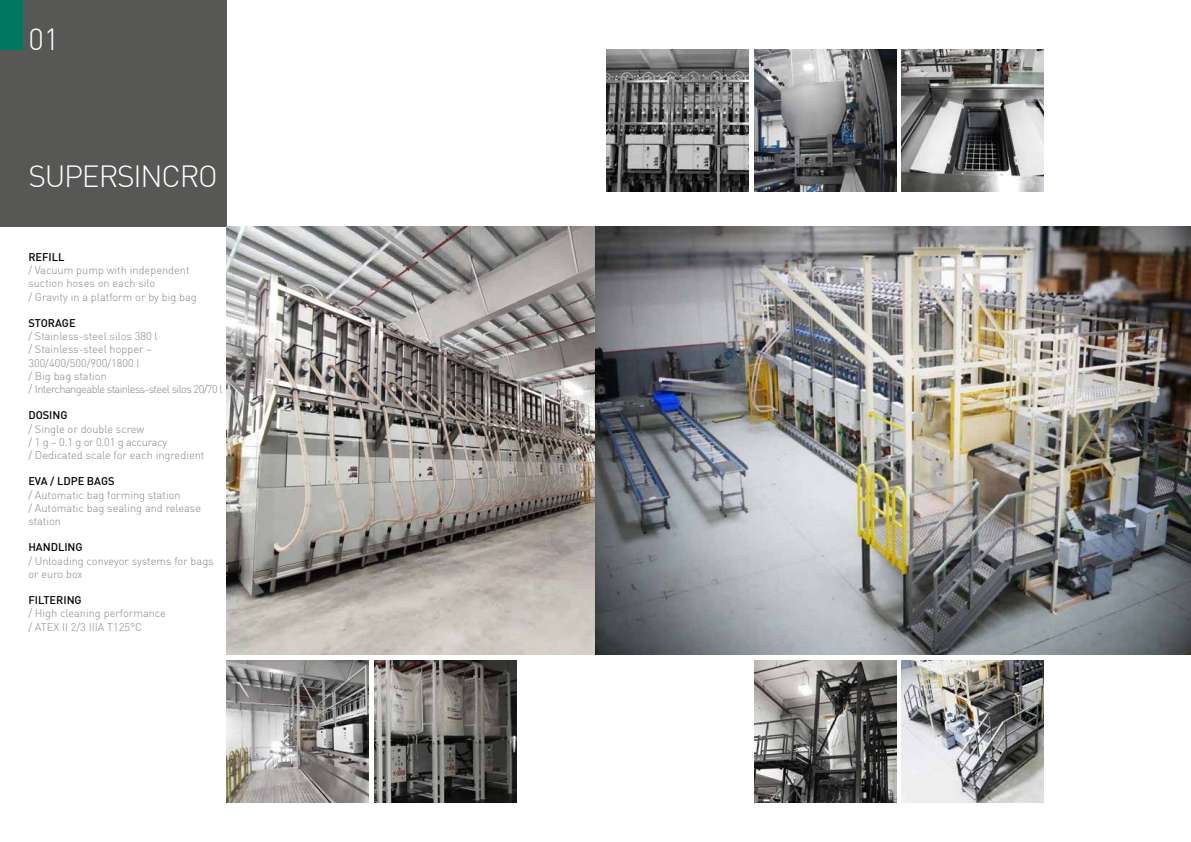
<style>
.page{position:relative;width:1191px;height:842px;background:#fff}
.page>*{position:absolute;margin:0;border:0;box-sizing:border-box;transform-origin:0 0}
.t1{font:300 30px "DIN";letter-spacing:-.04em;color:#fff}
.t2{font:300 11px/13.2px "DIN";color:#878787}
.t3{font:500 11px "DIN";color:#000}
</style>
<div class="page">
<div style="left:0;top:0;width:227px;height:227px;background:#575756"></div>
<div style="left:0;top:0;width:23px;height:50px;background:#007860"></div>
<img style="left:227px;top:227px;width:964px;height:428px">
<img style="left:374px;top:660px;width:142px;height:142px">
<img style="left:227px;top:660px;width:142px;height:142px">
<img style="left:754px;top:50px;width:142px;height:142px">
<img style="left:901px;top:50px;width:142px;height:142px">
<img style="left:607px;top:50px;width:141px;height:142px">
<img style="left:901px;top:660px;width:142px;height:142px">
<img style="left:754px;top:660px;width:142px;height:142px">
<h1 class="t1" style="left:28px;top:21px;width:32px">01</h1>
<h1 class="t1" style="left:28px;top:157px;width:191px">SUPERSINCRO</h1>
<p class="t3" style="left:28px;top:250px;width:38px">REFILL</p>
<p class="t2" style="left:28px;top:263px;width:170px">/ Vacuum pump with independent suction hoses on each silo<br>/ Gravity in a platform or by big bag</p>
<p class="t3" style="left:28px;top:316px;width:49px">STORAGE</p>
<p class="t2" style="left:28px;top:329px;width:196px">/ Stainless-steel silos 380 l<br>/ Stainless-steel hopper –<br>300/400/500/900/1800 l<br>/ Big bag station<br>/ Interchangeable stainless-steel silos 20/70 l</p>
<p class="t3" style="left:28px;top:408px;width:41px">DOSING</p>
<p class="t2" style="left:28px;top:422px;width:178px">/ Single or double screw<br>/ 1 g – 0.1 g or 0.01 g accuracy<br>/ Dedicated scale for each ingredient</p>
<p class="t3" style="left:28px;top:474px;width:88px">EVA / LDPE BAGS</p>
<p class="t2" style="left:28px;top:488px;width:174px">/ Automatic bag forming station<br>/ Automatic bag sealing and release station</p>
<p class="t3" style="left:28px;top:540px;width:56px">HANDLING</p>
<p class="t2" style="left:28px;top:554px;width:187px">/ Unloading conveyor systems for bags or euro box</p>
<p class="t3" style="left:28px;top:593px;width:55px">FILTERING</p>
<p class="t2" style="left:28px;top:607px;width:139px">/ High cleaning performance / ATEX II 2/3 IIIA T125°C</p>
</div>
